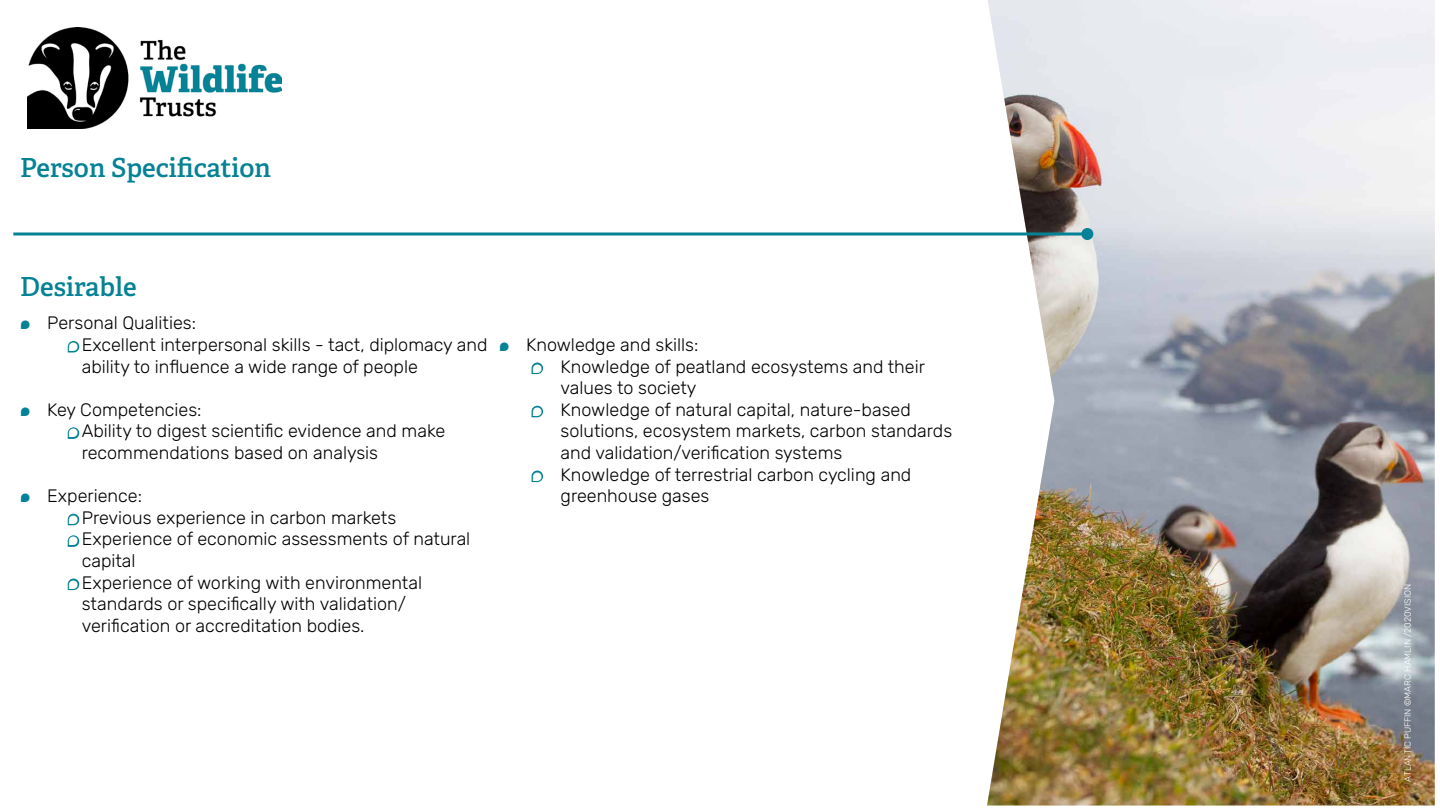
<style>
.page{position:relative;width:1440px;height:810px;background:#fff}
.page>*{position:absolute;margin:0;border:0;box-sizing:border-box;transform-origin:0 0}
.t1{font:600 26.25px "Adelle";color:#058295}
.t2{font:300 18px/21.6px "Rubik";color:#000}
.t3{font:300 9px "Rubik";color:#fff}
.s1{color:#058295}
</style>
<div class="page">
<img style="left:987px;top:0;width:448px;height:806px">
<img style="left:27px;top:27px;width:254px;height:101px">
<svg style="left:13px;top:232px;width:1068px;height:4px;background:#419fad"></svg>
<div style="left:1081px;top:228px;width:12px;height:12px;background:#058295;border-radius:50%"></div>
<h1 class="t1" style="left:20px;top:149px;width:252px">Person Specification</h1>
<h1 class="t1" style="left:20px;top:268px;width:118px">Desirable</h1>
<p class="t2" style="left:20px;top:313px;width:177px"><span class="s1">•</span> Personal Qualities:</p>
<p class="t2" style="left:82px;top:334px;width:407px;text-indent:-14px"><span class="s1">•</span>Excellent interpersonal skills - tact, diplomacy and ability to influence a wide range of people</p>
<p class="t2" style="left:20px;top:399px;width:183px"><span class="s1">•</span> Key Competencies:</p>
<p class="t2" style="left:82px;top:421px;width:365px;text-indent:-14px"><span class="s1">•</span>Ability to digest scientific evidence and make recommendations based on analysis</p>
<p class="t2" style="left:20px;top:486px;width:123px"><span class="s1">•</span> Experience:</p>
<p class="t2" style="left:68px;top:507px;width:329px"><span class="s1">•</span>Previous experience in carbon markets</p>
<p class="t2" style="left:82px;top:529px;width:390px;text-indent:-14px"><span class="s1">•</span>Experience of economic assessments of natural capital</p>
<p class="t2" style="left:82px;top:572px;width:342px;text-indent:-14px"><span class="s1">•</span>Experience of working with environmental standards or specifically with validation/ verification or accreditation bodies.</p>
<p class="t2" style="left:499px;top:334px;width:201px"><span class="s1">•</span> Knowledge and skills:</p>
<p class="t2" style="left:561px;top:356px;width:366px;text-indent:-28px"><span class="s1">•</span> Knowledge of peatland ecosystems and their values to society</p>
<p class="t2" style="left:561px;top:399px;width:393px;text-indent:-28px"><span class="s1">•</span> Knowledge of natural capital, nature-based solutions, ecosystem markets, carbon standards and validation/verification systems</p>
<p class="t2" style="left:561px;top:464px;width:352px;text-indent:-28px"><span class="s1">•</span> Knowledge of terrestrial carbon cycling and greenhouse gases</p>
<p class="t3" style="left:1403px;top:782px;width:199px;rotate:-90deg">ATLANTIC PUFFIN ©MARC HAMLIN /2020VISION</p>
</div>
